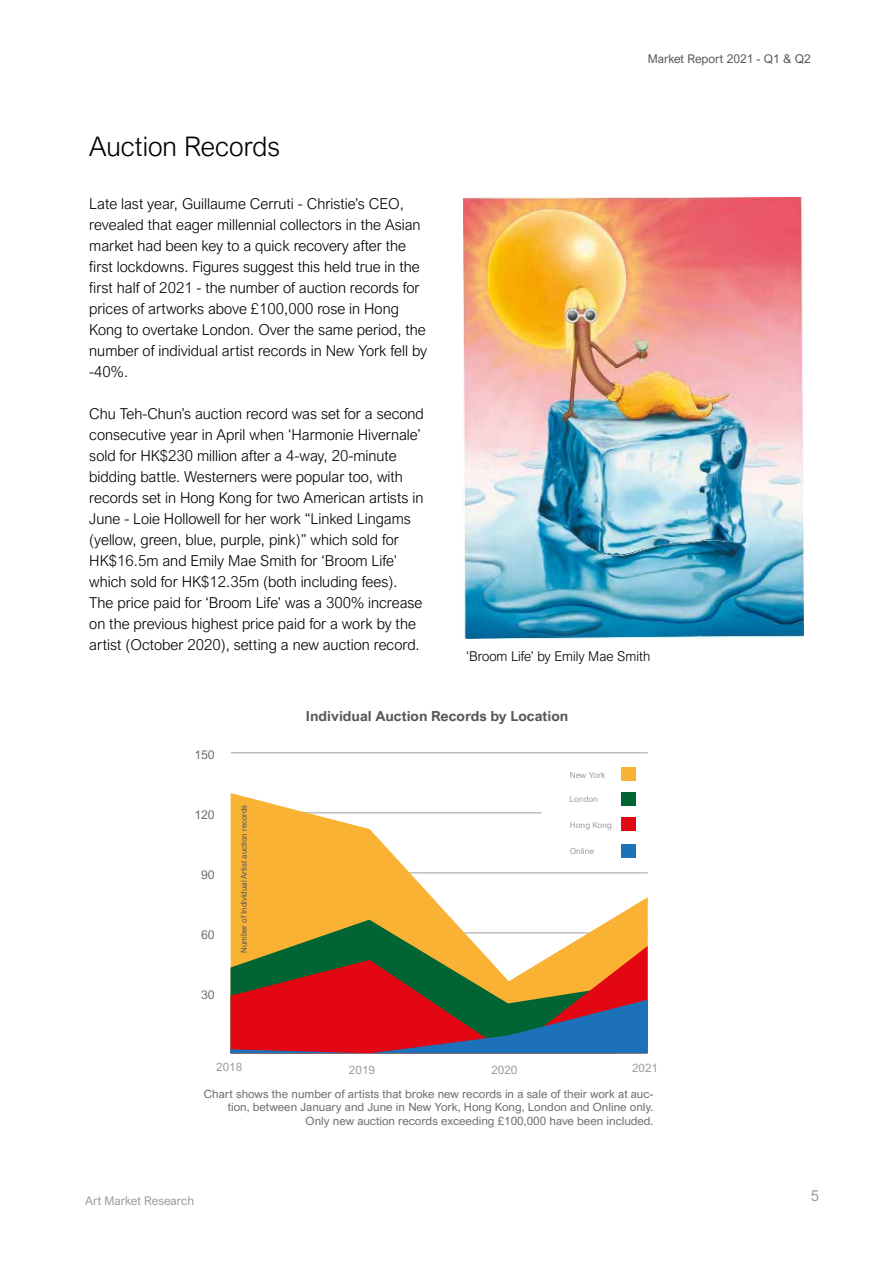
<style>
.page{position:relative;width:893px;height:1263px;background:#fff}
.page>*{position:absolute;margin:0;border:0;box-sizing:border-box;transform-origin:0 0}
.t1{font:300 27px "Arial Nova";color:#000}
.t2{font:300 15px/21px "Arial Nova";color:#000}
.t3{font:15px "Arial Nova";color:#9d9d9c}
.t4{font:700 13.8px "Arial Nova";color:#575756}
.t5{font:300 13.5px "Arial Nova";color:#000}
.t6{font:12px "Arial Nova";color:#5a5a59}
.t7{font:12px "Arial Nova";color:#9d9d9c}
.t8{font:11.85px "Arial Nova";color:#706f6f}
.t9{font:11.4px/13.6px "Arial Nova";color:#706f6f;text-align:right}
.t10{font:11.4px "Arial Nova";color:#9d9d9c}
.t11{font:8.25px "Arial Nova";color:#9d9d9c}
.t12{font:8.1px "Arial";color:#575756}
</style>
<div class="page">
<hr style="left:231px;top:1053px;width:384px;height:1px;background:#9d9d9c">
<hr style="left:231px;top:752px;width:417px;height:1px;background:#9d9d9c">
<svg style="left:231px;top:793px;width:417px;height:153px"></svg>
<svg style="left:230px;top:920px;width:417px;height:26px;fill:#f9b234"></svg>
<svg style="left:230px;top:946px;width:418px;height:107px;background:#945341"></svg>
<div style="left:621px;top:767px;width:14px;height:14px;background:#f9b234"></div>
<div style="left:621px;top:792px;width:14px;height:14px;background:#006533"></div>
<div style="left:621px;top:817px;width:14px;height:14px;background:#e30613"></div>
<div style="left:621px;top:844px;width:14px;height:14px;background:#1d71b8"></div>
<img style="left:463px;top:198px;width:341px;height:440px">
<h1 class="t1" style="left:89px;top:132px;width:192px">Auction Records</h1>
<p class="t2" style="left:89px;top:193px;width:339px">Late last year, Guillaume Cerruti - Christie’s CEO, revealed that eager millennial collectors in the Asian market had been key to a quick recovery after the first lockdowns. Figures suggest this held true in the first half of 2021 - the number of auction records for prices of artworks above £100,000 rose in Hong Kong to overtake London. Over the same period, the number of individual artist records in New York fell by -40%.</p>
<p class="t2" style="left:89px;top:403px;width:336px">Chu Teh-Chun’s auction record was set for a second consecutive year in April when ‘Harmonie Hivernale’ sold for HK$230 million after a 4-way, 20-minute bidding battle. Westerners were popular too, with records set in Hong Kong for two American artists in June - Loie Hollowell for her work “Linked Lingams (yellow, green, blue, purple, pink)” which sold for HK$16.5m and Emily Mae Smith for ‘Broom Life’ which sold for HK$12.35m (both including fees).<br>The price paid for ‘Broom Life’ was a 300% increase on the previous highest price paid for a work by the artist (October 2020), setting a new auction record.</p>
<p class="t6" style="left:648px;top:52px;width:164px">Market Report 2021 - Q1 &amp; Q2</p>
<p class="t5" style="left:466px;top:649px;width:186px">‘Broom Life’ by Emily Mae Smith</p>
<p class="t8" style="left:194px;top:748px;width:22px">150</p>
<p class="t8" style="left:194px;top:808px;width:22px">120</p>
<p class="t8" style="left:201px;top:868px;width:15px">90</p>
<p class="t8" style="left:201px;top:928px;width:15px">60</p>
<p class="t8" style="left:201px;top:988px;width:15px">30</p>
<p class="t12" style="left:238px;top:953px;width:150px;rotate:-90deg">Number of Individual Artist auction records</p>
<p class="t4" style="left:306px;top:708px;width:264px">Individual Auction Records by Location</p>
<p class="t11" style="left:570px;top:771px;width:37px">New York</p>
<p class="t11" style="left:570px;top:795px;width:30px">London</p>
<p class="t11" style="left:570px;top:820px;width:43px">Hong Kong</p>
<p class="t11" style="left:570px;top:846px;width:26px">Online</p>
<p class="t10" style="left:216px;top:1060px;width:28px">2018</p>
<p class="t10" style="left:349px;top:1063px;width:28px">2019</p>
<p class="t10" style="left:491px;top:1063px;width:28px">2020</p>
<p class="t10" style="left:632px;top:1061px;width:28px">2021</p>
<p class="t9" style="left:204px;top:1087px;width:451px">Chart shows the number of artists that broke new records in a sale of their work at auc&shy;tion, between January and June in New York, Hong Kong, London and Online only.<br>Only new auction records exceeding £100,000 have been included.</p>
<p class="t7" style="left:85px;top:1193px;width:111px">Art Market Research</p>
<p class="t3" style="left:811px;top:1187px;width:10px">5</p>
</div>
